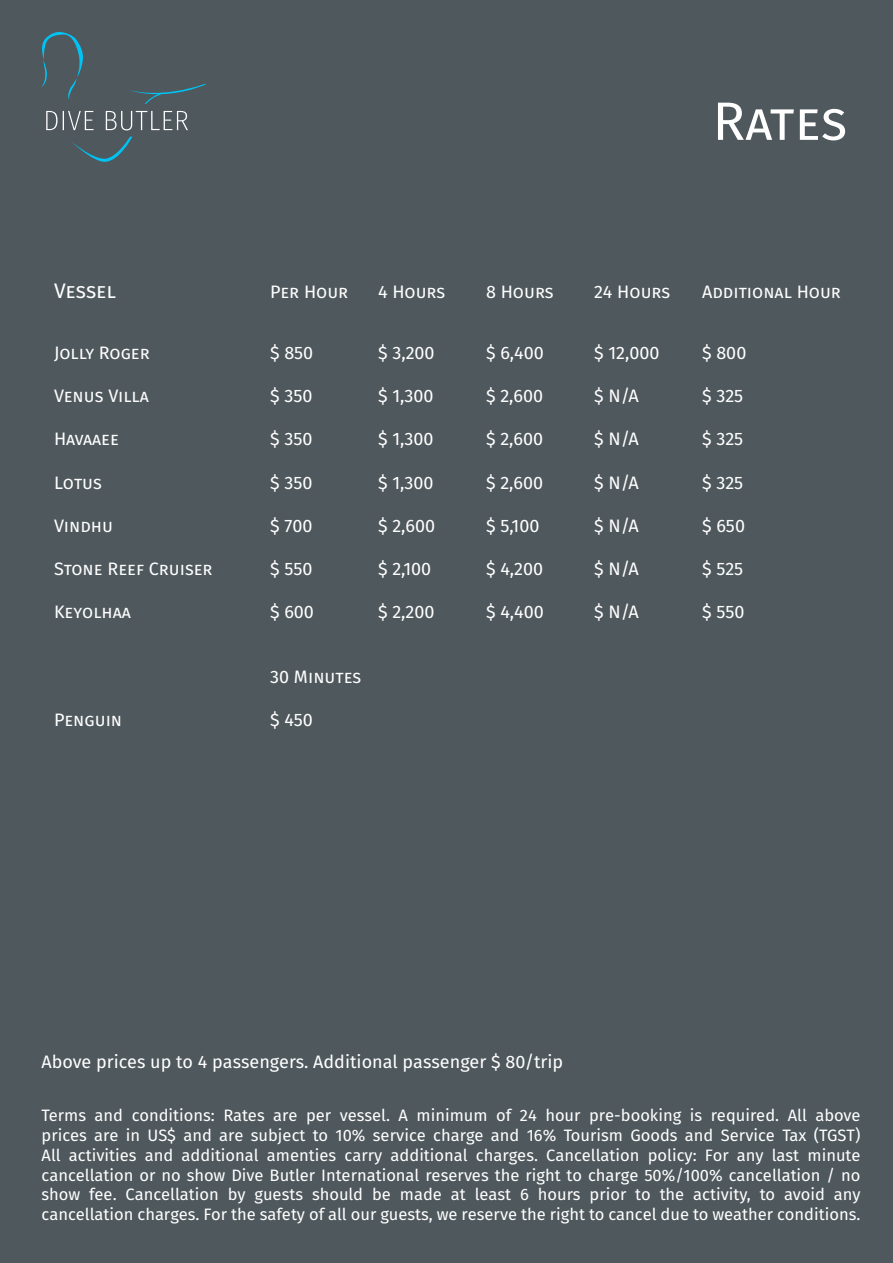
<style>
.page{position:relative;width:893px;height:1263px;background:#4f585d}
.page>*{position:absolute;margin:0;border:0;box-sizing:border-box;transform-origin:0 0}
.t1{font:54px "Fira Sans";color:#fff}
.t2{font:21px "Fira Sans";color:#fff}
.t3{font:18px "Fira Sans";color:#fff}
.t4{font:16.5px/19.8px "Fira Sans";color:#fff;text-align:justify}
</style>
<div class="page">
<svg style="left:41px;top:32px;width:42px;height:67px"></svg>
<svg style="left:72px;top:137px;width:60px;height:25px"></svg>
<svg style="left:130px;top:84px;width:76px;height:20px"></svg>
<svg style="left:46px;top:111px;width:48px;height:19px"></svg>
<svg style="left:106px;top:111px;width:82px;height:19px"></svg>
<h1 class="t1" style="left:712px;top:80px;width:136px">Rates</h1>
<p class="t2" style="left:54px;top:275px;width:64px">Vessel</p>
<p class="t3" style="left:270px;top:278px;width:80px">Per Hour</p>
<p class="t3" style="left:378px;top:278px;width:69px">4 Hours</p>
<p class="t3" style="left:486px;top:278px;width:69px">8 Hours</p>
<p class="t3" style="left:594px;top:278px;width:78px">24 Hours</p>
<p class="t3" style="left:702px;top:278px;width:140px">Additional Hour</p>
<p class="t3" style="left:54px;top:339px;width:97px">Jolly Roger</p>
<p class="t3" style="left:270px;top:339px;width:45px">$ 850</p>
<p class="t3" style="left:378px;top:339px;width:58px">$ 3,200</p>
<p class="t3" style="left:486px;top:339px;width:59px">$ 6,400</p>
<p class="t3" style="left:594px;top:339px;width:67px">$ 12,000</p>
<p class="t3" style="left:702px;top:339px;width:46px">$ 800</p>
<p class="t3" style="left:54px;top:382px;width:96px">Venus Villa</p>
<p class="t3" style="left:270px;top:382px;width:44px">$ 350</p>
<p class="t3" style="left:378px;top:382px;width:57px">$ 1,300</p>
<p class="t3" style="left:486px;top:382px;width:59px">$ 2,600</p>
<p class="t3" style="left:594px;top:382px;width:46px">$ N/A</p>
<p class="t3" style="left:702px;top:382px;width:43px">$ 325</p>
<p class="t3" style="left:54px;top:426px;width:66px">Havaaee</p>
<p class="t3" style="left:270px;top:426px;width:44px">$ 350</p>
<p class="t3" style="left:378px;top:426px;width:57px">$ 1,300</p>
<p class="t3" style="left:486px;top:426px;width:59px">$ 2,600</p>
<p class="t3" style="left:594px;top:426px;width:46px">$ N/A</p>
<p class="t3" style="left:702px;top:426px;width:43px">$ 325</p>
<p class="t3" style="left:54px;top:469px;width:50px">Lotus</p>
<p class="t3" style="left:270px;top:469px;width:44px">$ 350</p>
<p class="t3" style="left:378px;top:469px;width:57px">$ 1,300</p>
<p class="t3" style="left:486px;top:469px;width:59px">$ 2,600</p>
<p class="t3" style="left:594px;top:469px;width:46px">$ N/A</p>
<p class="t3" style="left:702px;top:469px;width:43px">$ 325</p>
<p class="t3" style="left:54px;top:512px;width:61px">Vindhu</p>
<p class="t3" style="left:270px;top:512px;width:44px">$ 700</p>
<p class="t3" style="left:378px;top:512px;width:59px">$ 2,600</p>
<p class="t3" style="left:486px;top:512px;width:55px">$ 5,100</p>
<p class="t3" style="left:594px;top:512px;width:46px">$ N/A</p>
<p class="t3" style="left:702px;top:512px;width:44px">$ 650</p>
<p class="t3" style="left:54px;top:555px;width:160px">Stone Reef Cruiser</p>
<p class="t3" style="left:270px;top:555px;width:44px">$ 550</p>
<p class="t3" style="left:378px;top:555px;width:55px">$ 2,100</p>
<p class="t3" style="left:486px;top:555px;width:59px">$ 4,200</p>
<p class="t3" style="left:594px;top:555px;width:46px">$ N/A</p>
<p class="t3" style="left:702px;top:555px;width:43px">$ 525</p>
<p class="t3" style="left:54px;top:598px;width:78px">Keyolhaa</p>
<p class="t3" style="left:270px;top:598px;width:46px">$ 600</p>
<p class="t3" style="left:378px;top:598px;width:58px">$ 2,200</p>
<p class="t3" style="left:486px;top:598px;width:59px">$ 4,400</p>
<p class="t3" style="left:594px;top:598px;width:46px">$ N/A</p>
<p class="t3" style="left:702px;top:598px;width:44px">$ 550</p>
<p class="t3" style="left:270px;top:663px;width:93px">30 Minutes</p>
<p class="t3" style="left:54px;top:706px;width:70px">Penguin</p>
<p class="t3" style="left:270px;top:706px;width:44px">$ 450</p>
<p class="t3" style="left:42px;top:1048px;width:523px">Above prices up to 4 passengers. Additional passenger $ 80/trip</p>
<p class="t4" style="left:42px;top:1105px;width:820px">Terms and conditions: Rates are per vessel. A minimum of 24 hour pre-booking is required. All above prices are in US$ and are subject to 10% service charge and 16% Tourism Goods and Service Tax (TGST)<br>All activities and additional amenties carry additional charges. Cancellation policy: For any last minute cancellation or no show Dive Butler International reserves the right to charge 50%/100% cancellation / no show fee. Cancellation by guests should be made at least 6 hours prior to the activity, to avoid any cancellation charges. For the safety of all our guests, we reserve the right to cancel due to weather conditions.</p>
</div>
